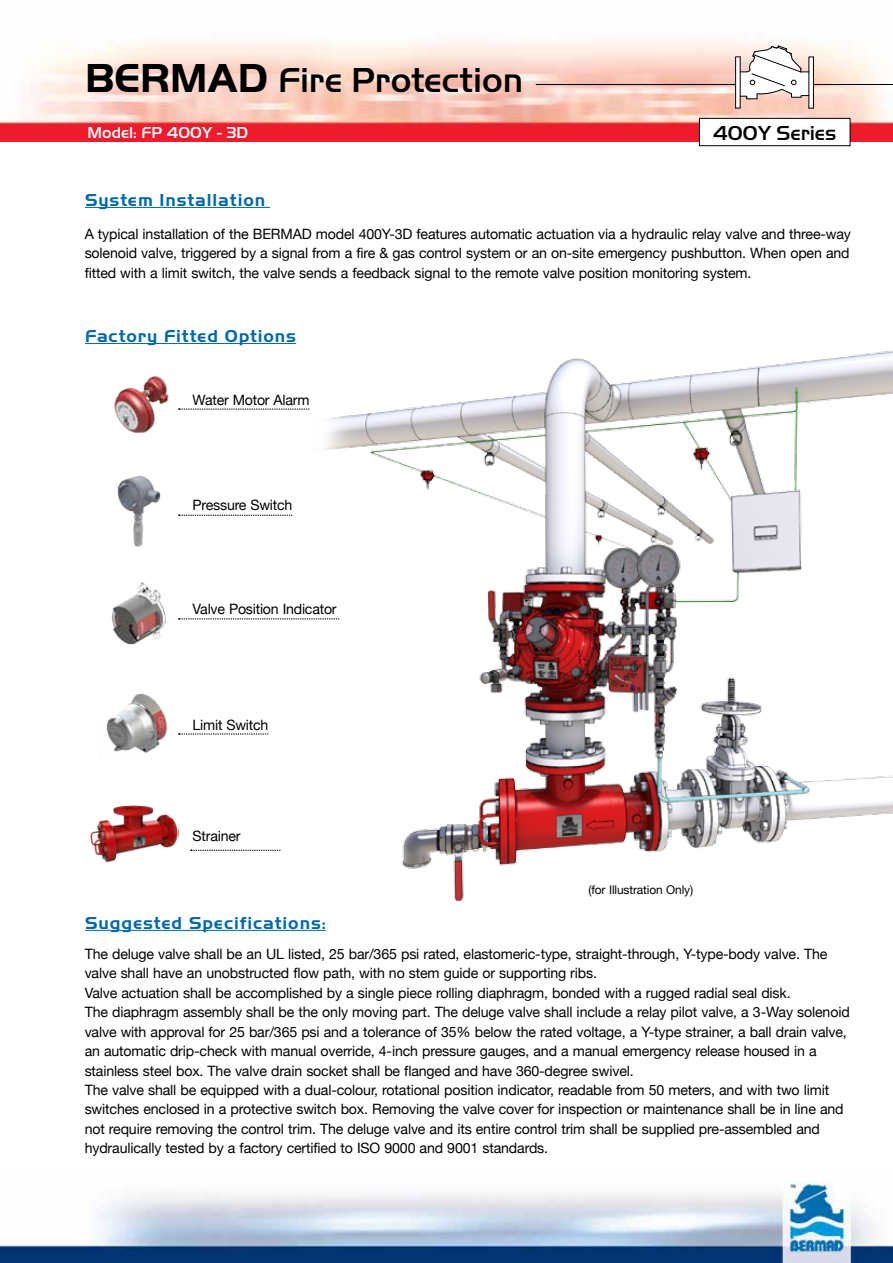
<style>
.page{position:relative;width:893px;height:1263px;background:#fff}
.page>*{position:absolute;margin:0;border:0;box-sizing:border-box;transform-origin:0 0}
.t1{font:500 36px "Handel Got D";color:#000}
.t2{font:500 21px "Handel Got D";color:#000}
.t3{font:700 18px "Handel Got D";letter-spacing:.05em;color:#0068ab}
.t4{font:500 16.5px "Handel Got D";color:#fff}
.t5{font:14.25px/19.5px "Helvetica Neue";letter-spacing:-.01em;color:#000;text-align:justify}
.t6{font:12px "Helvetica Neue";letter-spacing:-.01em;color:#000}
.s1{font-weight:700;font-size:42px}
</style>
<div class="page">
<img style="left:13px;top:42px;width:880px;height:100px">
<img style="left:0;top:120px;width:13px;height:22px">
<hr style="left:536px;top:84px;width:357px;height:1px;background:#000">
<img style="left:0;top:1182px;width:893px;height:81px">
<div style="left:699px;top:118px;width:151px;height:28px;background:#fff"></div>
<div style="left:699px;top:118px;width:151px;height:28px;border:1px solid #000"></div>
<svg style="left:735px;top:45px;width:79px;height:64px"></svg>
<hr style="left:85px;top:207px;width:185px;height:1px;background:#0068ab">
<hr style="left:85px;top:343px;width:211px;height:1px;background:#0068ab">
<hr style="left:85px;top:930px;width:241px;height:1px;background:#0068ab">
<img style="left:324px;top:350px;width:569px;height:552px">
<img style="left:114px;top:376px;width:55px;height:58px">
<img style="left:117px;top:475px;width:44px;height:72px">
<svg style="left:178px;top:408px;width:131px;height:2px"></svg>
<svg style="left:178px;top:514px;width:114px;height:2px"></svg>
<img style="left:106px;top:693px;width:62px;height:60px">
<svg style="left:178px;top:733px;width:90px;height:2px"></svg>
<img style="left:90px;top:805px;width:88px;height:58px">
<svg style="left:190px;top:849px;width:90px;height:2px"></svg>
<img style="left:111px;top:582px;width:55px;height:63px">
<svg style="left:178px;top:618px;width:161px;height:2px"></svg>
<h1 class="t1" style="left:85px;top:60px;width:440px"><span class="s1">BERMAD</span> Fire Protection</h1>
<p class="t4" style="left:88px;top:123px;width:162px">Model: FP 400Y - 3D</p>
<p class="t3" style="left:85px;top:190px;width:182px">System Installation</p>
<h2 class="t2" style="left:713px;top:122px;width:125px">400Y Series</h2>
<p class="t5" style="left:85px;top:225px;width:768px">A typical installation of the BERMAD model 400Y-3D features automatic actuation via a hydraulic relay valve and three-way solenoid valve, triggered by a signal from a fire &amp; gas control system or an on-site emergency pushbutton. When open and fitted with a limit switch, the valve sends a feedback signal to the remote valve position monitoring system.</p>
<p class="t3" style="left:85px;top:326px;width:213px">Factory Fitted Options</p>
<p class="t5" style="left:193px;top:391px;width:118px">Water Motor Alarm</p>
<p class="t5" style="left:193px;top:496px;width:101px">Pressure Switch</p>
<p class="t5" style="left:193px;top:600px;width:145px">Valve Position Indicator</p>
<p class="t5" style="left:193px;top:716px;width:77px">Limit Switch</p>
<p class="t5" style="left:193px;top:827px;width:49px">Strainer</p>
<p class="t6" style="left:588px;top:881px;width:106px">(for Illustration Only)</p>
<p class="t3" style="left:85px;top:912px;width:242px">Suggested Specifications:</p>
<p class="t5" style="left:85px;top:944px;width:767px;text-align:left">The deluge valve shall be an UL listed, 25 bar/365 psi rated, elastomeric-type, straight-through, Y-type-body valve. The valve shall have an unobstructed flow path, with no stem guide or supporting ribs.<br>Valve actuation shall be accomplished by a single piece rolling diaphragm, bonded with a rugged radial seal disk.<br>The diaphragm assembly shall be the only moving part. The deluge valve shall include a relay pilot valve, a 3-Way solenoid valve with approval for 25 bar/365 psi and a tolerance of 35% below the rated voltage, a Y-type strainer, a ball drain valve, an automatic drip-check with manual override, 4-inch pressure gauges, and a manual emergency release housed in a stainless steel box. The valve drain socket shall be flanged and have 360-degree swivel.<br>The valve shall be equipped with a dual-colour, rotational position indicator, readable from 50 meters, and with two limit switches enclosed in a protective switch box. Removing the valve cover for inspection or maintenance shall be in line and not require removing the control trim. The deluge valve and its entire control trim shall be supplied pre-assembled and hydraulically tested by a factory certified to ISO 9000 and 9001 standards.</p>
</div>
